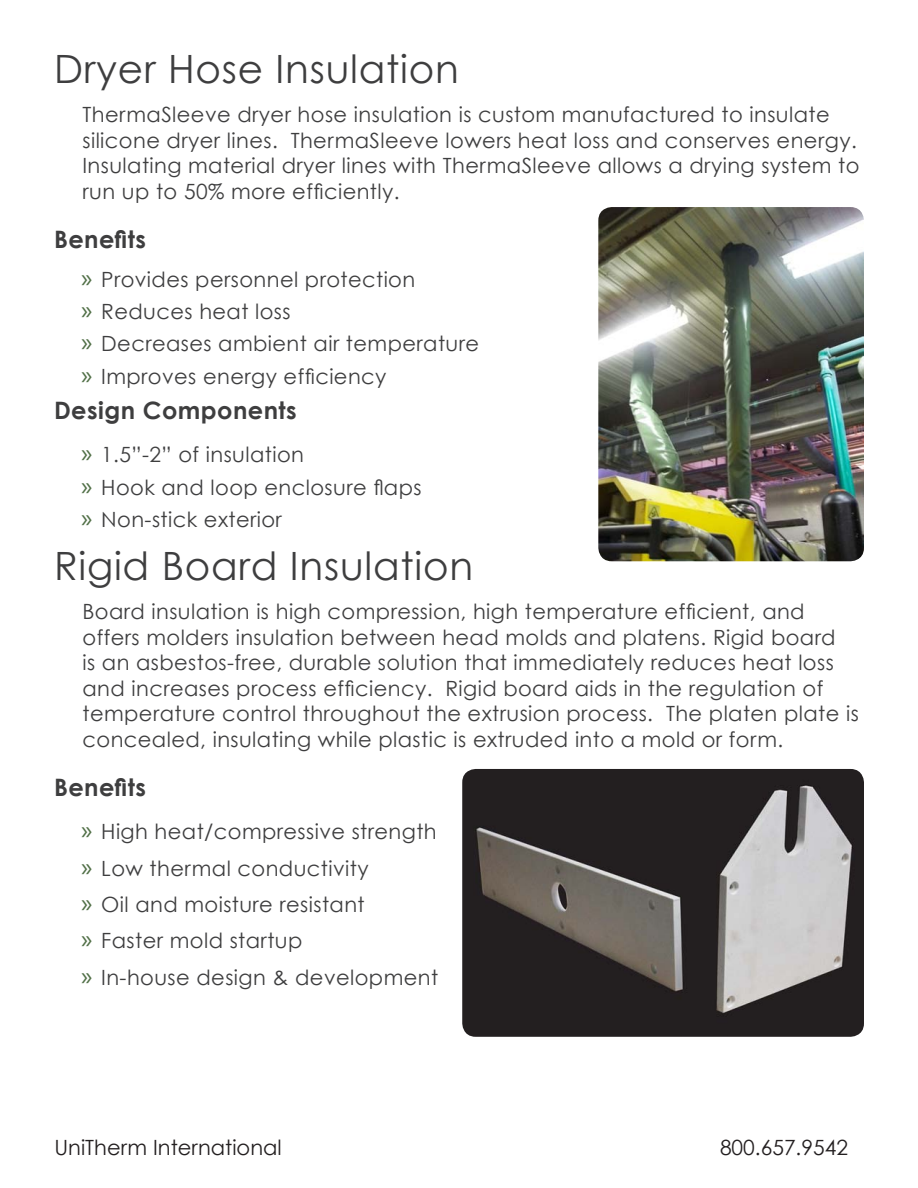
<style>
.page{position:relative;width:918px;height:1188px;background:#fff}
.page>*{position:absolute;margin:0;border:0;box-sizing:border-box;transform-origin:0 0}
.Heading1{font:39px "Century Gothic";letter-spacing:.02em;color:#3e3e3f}
.Heading2{font:700 24px "Century Gothic";letter-spacing:.02em;color:#3e3e3f}
.body{font:21px/25.5px "Century Gothic";letter-spacing:.02em;color:#3e3e3f}
.body_bullets{font:21px "Century Gothic";letter-spacing:.02em;color:#3e3e3f}
.t1{font:21px "Century Gothic";color:#231f20}
.s1{font-family:"Myriad Pro";font-size:27px;color:#506f46}
</style>
<div class="page">
<img style="left:462px;top:769px;width:402px;height:268px">
<img style="left:598px;top:207px;width:266px;height:354px">
<p class="Heading1" style="left:54px;top:45px;width:406px">Dryer Hose Insulation</p>
<p class="body" style="left:82px;top:102px;width:778px">ThermaSleeve dryer hose insulation is custom manufactured to insulate silicone dryer lines. ThermaSleeve lowers heat loss and conserves energy.<br>Insulating material dryer lines with ThermaSleeve allows a drying system to run up to 50% more efficiently.</p>
<p class="Heading2" style="left:54px;top:224px;width:94px">Benefits</p>
<p class="body_bullets" style="left:81px;top:266px;width:336px"><span class="s1">»</span> Provides personnel protection</p>
<p class="body_bullets" style="left:81px;top:299px;width:211px"><span class="s1">»</span> Reduces heat loss</p>
<p class="body_bullets" style="left:81px;top:331px;width:400px"><span class="s1">»</span> Decreases ambient air temperature</p>
<p class="body_bullets" style="left:81px;top:363px;width:307px"><span class="s1">»</span> Improves energy efficiency</p>
<p class="Heading2" style="left:54px;top:395px;width:244px">Design Components</p>
<p class="body_bullets" style="left:81px;top:442px;width:225px"><span class="s1">»</span> 1.5”-2” of insulation</p>
<p class="body_bullets" style="left:81px;top:474px;width:342px"><span class="s1">»</span> Hook and loop enclosure flaps</p>
<p class="body_bullets" style="left:81px;top:506px;width:202px"><span class="s1">»</span> Non-stick exterior</p>
<p class="Heading1" style="left:54px;top:542px;width:421px">Rigid Board Insulation</p>
<p class="body" style="left:82px;top:599px;width:778px">Board insulation is high compression, high temperature efficient, and offers molders insulation between head molds and platens. Rigid board<br>is an asbestos-free, durable solution that immediately reduces heat loss and increases process efficiency. Rigid board aids in the regulation of temperature control throughout the extrusion process. The platen plate is concealed, insulating while plastic is extruded into a mold or form.</p>
<p class="Heading2" style="left:54px;top:772px;width:94px">Benefits</p>
<p class="body_bullets" style="left:81px;top:819px;width:357px"><span class="s1">»</span> High heat/compressive strength</p>
<p class="body_bullets" style="left:81px;top:855px;width:289px"><span class="s1">»</span> Low thermal conductivity</p>
<p class="body_bullets" style="left:81px;top:892px;width:285px"><span class="s1">»</span> Oil and moisture resistant</p>
<p class="body_bullets" style="left:81px;top:928px;width:223px"><span class="s1">»</span> Faster mold startup</p>
<p class="body_bullets" style="left:81px;top:965px;width:359px"><span class="s1">»</span> In-house design &amp; development</p>
<p class="t1" style="left:55px;top:1134px;width:229px">UniTherm International</p>
<p class="t1" style="left:720px;top:1134px;width:129px">800.657.9542</p>
</div>
